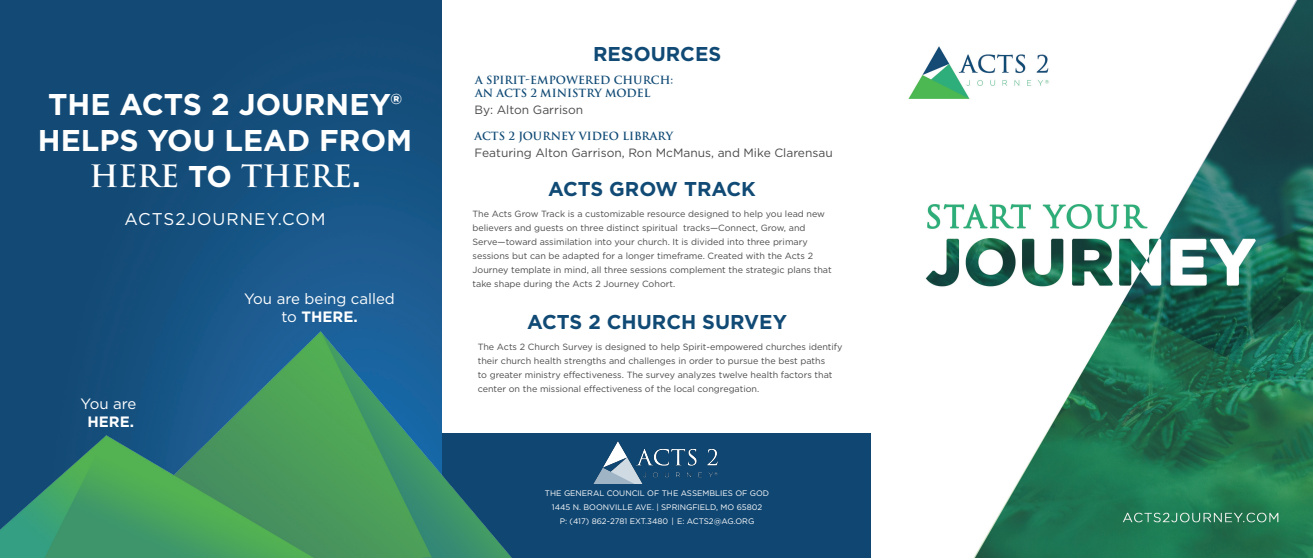
<style>
.page{position:relative;width:1314px;height:558px;background:#fff}
.page>*{position:absolute;margin:0;border:0;box-sizing:border-box;transform-origin:0 0}
.t1{font:700 30px/36px "Gotham";color:#fff;text-align:center}
.t2{font:700 20px "Gotham";color:#104a75}
.t3{font:17px "Gotham";letter-spacing:.06em;color:#fff}
.t4{font:15px/18px "Gotham";color:#fff;text-align:center}
.t5{font:700 15px "Gotham";color:#fff}
.t6{font:12px "Gotham";color:#4c4b4b}
.t7{font:700 11px "Trajan Pro";color:#104a75}
.t8{font:9px/14px "Gotham";color:#4c4b4b}
.t9{font:8px "Gotham";color:#fff}
.s1{font-family:"Trajan Pro"}
.s2{font-weight:700}
</style>
<div class="page">
<div style="left:441px;top:434px;width:432px;height:124px;background:#104672"></div>
<img style="left:872px;top:0;width:441px;height:558px">
<img style="left:0;top:0;width:441px;height:289px">
<img style="left:0;top:289px;width:513px;height:269px">
<img style="left:593px;top:441px;width:125px;height:43px">
<p class="t1" style="left:38px;top:86px;width:376px">THE ACTS 2 JOURNEY®<br>HELPS YOU LEAD FROM<br><span class="s1">HERE</span> TO <span class="s1">THERE</span>.</p>
<p class="t3" style="left:124px;top:208px;width:203px">ACTS2JOURNEY.COM</p>
<p class="t4" style="left:81px;top:395px;width:57px">You are</p>
<p class="t5" style="left:87px;top:412px;width:48px">HERE.</p>
<p class="t4" style="left:244px;top:289px;width:152px">You are being called to <span class="s2">THERE.</span></p>
<p class="t2" style="left:593px;top:41px;width:130px">RESOURCES</p>
<p class="t7" style="left:475px;top:73px;width:200px">A SPIRIT-EMPOWERED CHURCH:</p>
<p class="t7" style="left:475px;top:86px;width:177px">AN ACTS 2 MINISTRY MODEL</p>
<p class="t6" style="left:474px;top:103px;width:110px">By: Alton Garrison</p>
<p class="t6" style="left:474px;top:146px;width:360px">Featuring Alton Garrison, Ron McManus, and Mike Clarensau</p>
<p class="t7" style="left:474px;top:130px;width:200px">ACTS 2 JOURNEY VIDEO LIBRARY</p>
<p class="t2" style="left:548px;top:176px;width:209px">ACTS GROW TRACK</p>
<p class="t8" style="left:473px;top:206px;width:361px">The Acts Grow Track is a customizable resource designed to help you lead new believers and guests on three distinct spiritual tracks—Connect, Grow, and Serve—toward assimilation into your church. It is divided into three primary sessions but can be adapted for a longer timeframe. Created with the Acts 2<br>Journey template in mind, all three sessions complement the strategic plans that take shape during the Acts 2 Journey Cohort.</p>
<p class="t2" style="left:527px;top:309px;width:261px">ACTS 2 CHURCH SURVEY</p>
<p class="t8" style="left:478px;top:340px;width:366px">The Acts 2 Church Survey is designed to help Spirit-empowered churches identify their church health strengths and challenges in order to pursue the best paths<br>to greater ministry effectiveness. The survey analyzes twelve health factors that center on the missional effectiveness of the local congregation.</p>
<p class="t9" style="left:545px;top:488px;width:226px">THE GENERAL COUNCIL OF THE ASSEMBLIES OF GOD</p>
<p class="t9" style="left:552px;top:502px;width:212px">1445 N. BOONVILLE AVE. | SPRINGFIELD, MO 65802</p>
<p class="t9" style="left:560px;top:516px;width:196px">P: (417) 862-2781 EXT.3480 | E: ACTS2@AG.ORG</p>
</div>
